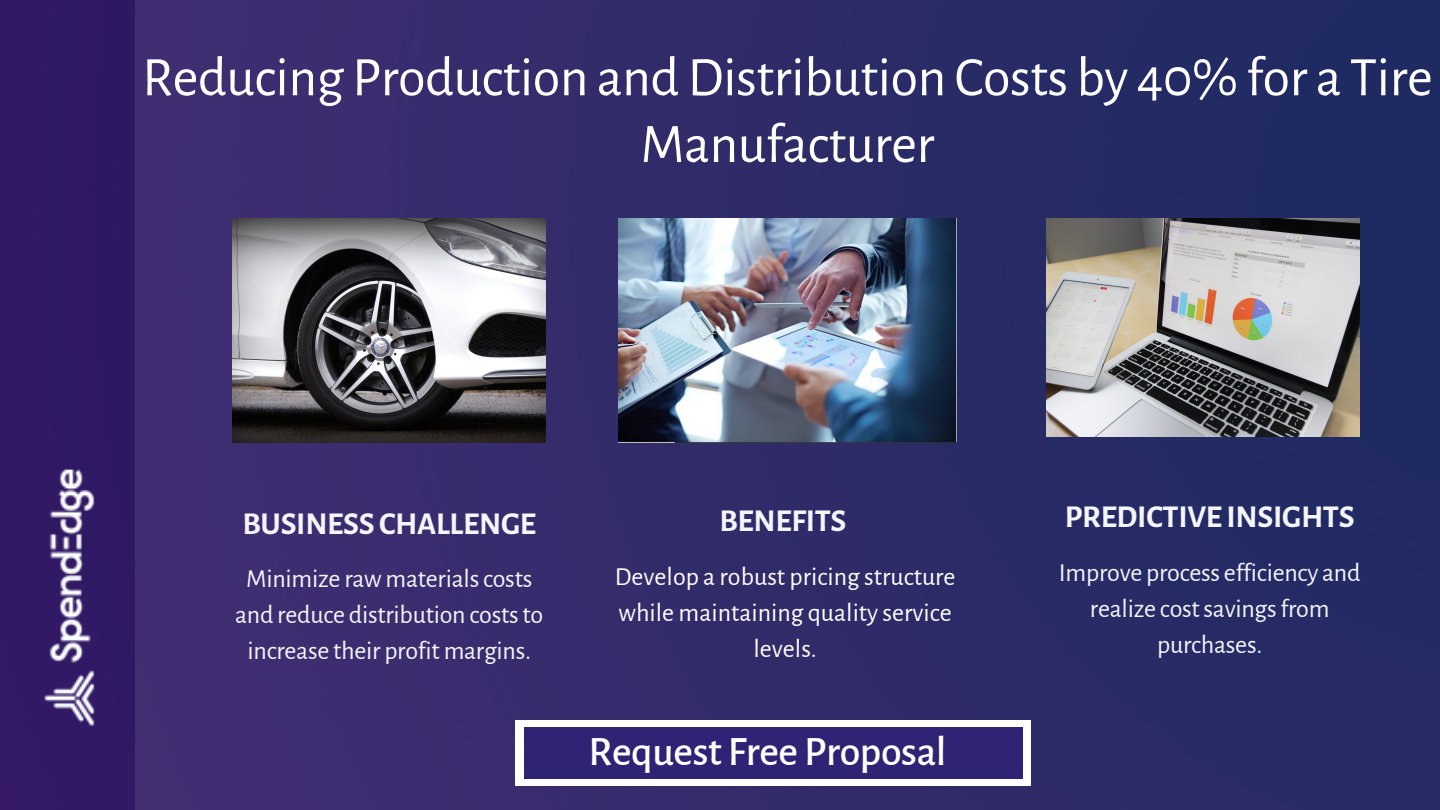
<style>
.page{position:relative;width:1440px;height:810px;background:#fff}
.page>*{position:absolute;margin:0;border:0;box-sizing:border-box;transform-origin:0 0}
.t1{font:56px/66.8px "Alegreya Sans";letter-spacing:-.01em;color:#fff;text-align:center}
.t2{font:500 42px "Alegreya Sans";letter-spacing:-.01em;color:#fff}
.t3{font:700 32px "Alegreya Sans";letter-spacing:-.01em;color:#f4f6fc}
.t4{font:26px/36px "Alegreya Sans";letter-spacing:-.01em;color:#f4f6fc;text-align:center}
.t5{font:26px/36px "Alegreya Sans";color:#fff;text-align:center}
</style>
<div class="page">
<div style="left:0;top:0;width:135px;height:810px;background:#301964"></div>
<div style="left:135px;top:0;width:1305px;height:810px;background:linear-gradient(to right,#412d72,#1f2a61)"></div>
<img style="left:32px;top:469px;width:73px;height:260px">
<img style="left:619px;top:219px;width:337px;height:224px">
<div style="left:515px;top:720px;width:516px;height:66px;background:#fff"></div>
<div style="left:524px;top:727px;width:499px;height:52px;background:#2e2374"></div>
<img style="left:1046px;top:219px;width:313px;height:218px">
<img style="left:233px;top:219px;width:312px;height:224px">
<h1 class="t1" style="left:142px;top:45px;width:1292px">Reducing Production andDistribution Costs by 40% for a Tire<br>Manufacturer</h1>
<p class="t3" style="left:242px;top:505px;width:295px">BUSINESS CHALLENGE</p>
<p class="t4" style="left:235px;top:561px;width:310px">Minimize raw materialscosts and reduce distribution coststo increase their profit margins.</p>
<p class="t3" style="left:719px;top:503px;width:129px">BENEFITS</p>
<p class="t5" style="left:615px;top:559px;width:342px">Develop a robust pricing structure while maintaining quality service levels.</p>
<h2 class="t2" style="left:589px;top:727px;width:360px">Request Free Proposal</h2>
<p class="t3" style="left:1065px;top:498px;width:291px">PREDICTIVE INSIGHTS</p>
<p class="t4" style="left:1059px;top:555px;width:303px">Improve process efficiency and realize costsavingsfrom purchases.</p>
</div>
